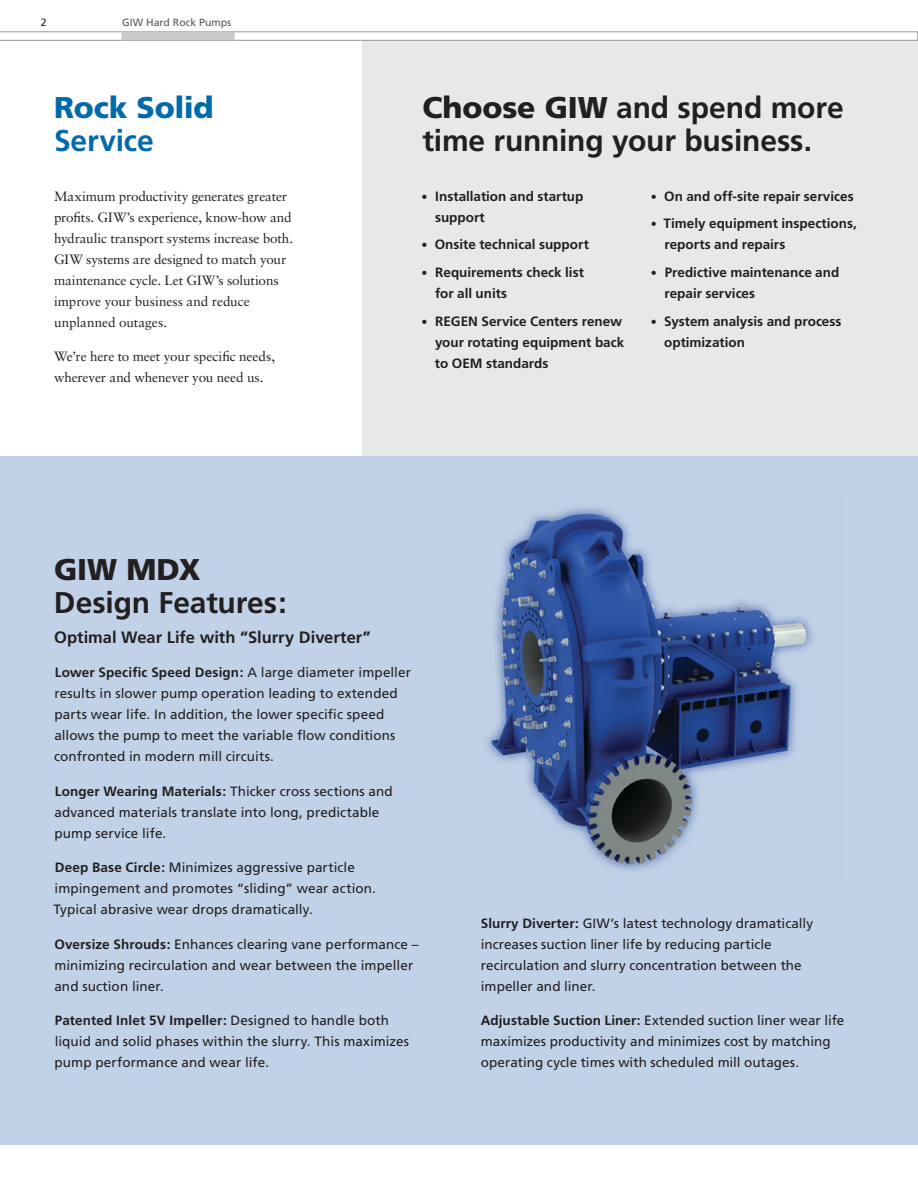
<style>
.page{position:relative;width:918px;height:1188px;background:#fff}
.page>*{position:absolute;margin:0;border:0;box-sizing:border-box;transform-origin:0 0}
.t1{font:700 30px/33px "Frutiger";letter-spacing:-.005em;color:#231f20}
.t2{font:900 30px/33px "Frutiger";letter-spacing:-.01em;color:#006aab}
.t3{font:700 16.5px "Frutiger";color:#231f20}
.t4{font:13.5px/21px "Frutiger";letter-spacing:.005em;color:#231f20}
.t5{font:700 13.5px/21px "Frutiger";color:#231f20}
.t6{font:13.5px/21px "Sabon";letter-spacing:-.01em;color:#231f20}
.t7{font:10.5px "Frutiger";color:#58595b}
.t8{font:10.5px "Frutiger";color:#231f20}
.s1{font-weight:700}
.s2{font-weight:900}
.s3{font-size:12px}
</style>
<div class="page">
<div style="left:363px;top:40px;width:555px;height:432px;background:#e7e8e8"></div>
<div style="left:0;top:456px;width:918px;height:688px;background:#c1d2e8"></div>
<img style="left:486px;top:507px;width:327px;height:364px">
<svg style="left:0;top:32px;width:918px;height:8px"></svg>
<div style="left:121px;top:32px;width:114px;height:8px;background:#c7c9cb"></div>
<p class="t8" style="left:41px;top:16px;width:7px">2</p>
<p class="t7" style="left:122px;top:16px;width:111px">GIW Hard Rock Pumps</p>
<p class="t2" style="left:54px;top:91px;width:161px">Rock Solid<br><span class="s1">Service</span></p>
<p class="t1" style="left:422px;top:91px;width:423px"><span class="s2">Choose GIW</span> and spend more time running your business.</p>
<p class="t5" style="left:435px;top:186px;width:150px;text-indent:-14px"><span class="s3">•</span> Installation and startup support</p>
<p class="t5" style="left:421px;top:234px;width:169px"><span class="s3">•</span> Onsite technical support</p>
<p class="t5" style="left:435px;top:262px;width:150px;text-indent:-14px"><span class="s3">•</span> Requirements check list for all units</p>
<p class="t5" style="left:435px;top:311px;width:191px;text-indent:-14px"><span class="s3">•</span> REGEN Service Centers renew your rotating equipment back to OEM standards</p>
<p class="t5" style="left:651px;top:186px;width:204px"><span class="s3">•</span> On and off-site repair services</p>
<p class="t5" style="left:665px;top:213px;width:194px;text-indent:-14px"><span class="s3">•</span> Timely equipment inspections, reports and repairs</p>
<p class="t5" style="left:665px;top:262px;width:176px;text-indent:-14px"><span class="s3">•</span> Predictive maintenance and repair services</p>
<p class="t5" style="left:664px;top:311px;width:179px;text-indent:-13px"><span class="s3">•</span> System analysis and process optimization</p>
<p class="t6" style="left:54px;top:186px;width:241px">Maximum productivity generates greater profits. GIW’s experience, know-how and hydraulic transport systems increase both.<br>GIW systems are designed to match your maintenance cycle. Let GIW’s solutions improve your business and reduce unplanned outages.</p>
<p class="t6" style="left:54px;top:346px;width:223px">We’re here to meet your specific needs, wherever and whenever you need us.</p>
<p class="t1" style="left:54px;top:553px;width:234px"><span class="s2">GIW MDX<br></span>Design Features:</p>
<p class="t3" style="left:54px;top:627px;width:318px">Optimal Wear Life with “Slurry Diverter”</p>
<p class="t4" style="left:54px;top:662px;width:358px"><span class="s1">Lower Specific Speed Design:</span> A large diameter impeller results in slower pump operation leading to extended parts wear life. In addition, the lower specific speed allows the pump to meet the variable flow conditions confronted in modern mill circuits.</p>
<p class="t4" style="left:54px;top:780px;width:340px"><span class="s1">Longer Wearing Materials:</span> Thicker cross sections and advanced materials translate into long, predictable pump service life.</p>
<p class="t4" style="left:53px;top:857px;width:324px"><span class="s1">Deep Base Circle:</span> Minimizes aggressive particle impingement and promotes “sliding” wear action.<br>Typical abrasive wear drops dramatically.</p>
<p class="t4" style="left:54px;top:933px;width:366px"><span class="s1">Oversize Shrouds:</span> Enhances clearing vane performance – minimizing recirculation and wear between the impeller and suction liner.</p>
<p class="t4" style="left:55px;top:1010px;width:356px"><span class="s1">Patented Inlet 5V Impeller:</span> Designed to handle both liquid and solid phases within the slurry. This maximizes pump performance and wear life.</p>
<p class="t4" style="left:481px;top:912px;width:334px"><span class="s1">Slurry Diverter:</span> GIW’s latest technology dramatically increases suction liner life by reducing particle recirculation and slurry concentration between the impeller and liner.</p>
<p class="t4" style="left:481px;top:1010px;width:365px"><span class="s1">Adjustable Suction Liner:</span> Extended suction liner wear life maximizes productivity and minimizes cost by matching operating cycle times with scheduled mill outages.</p>
</div>
